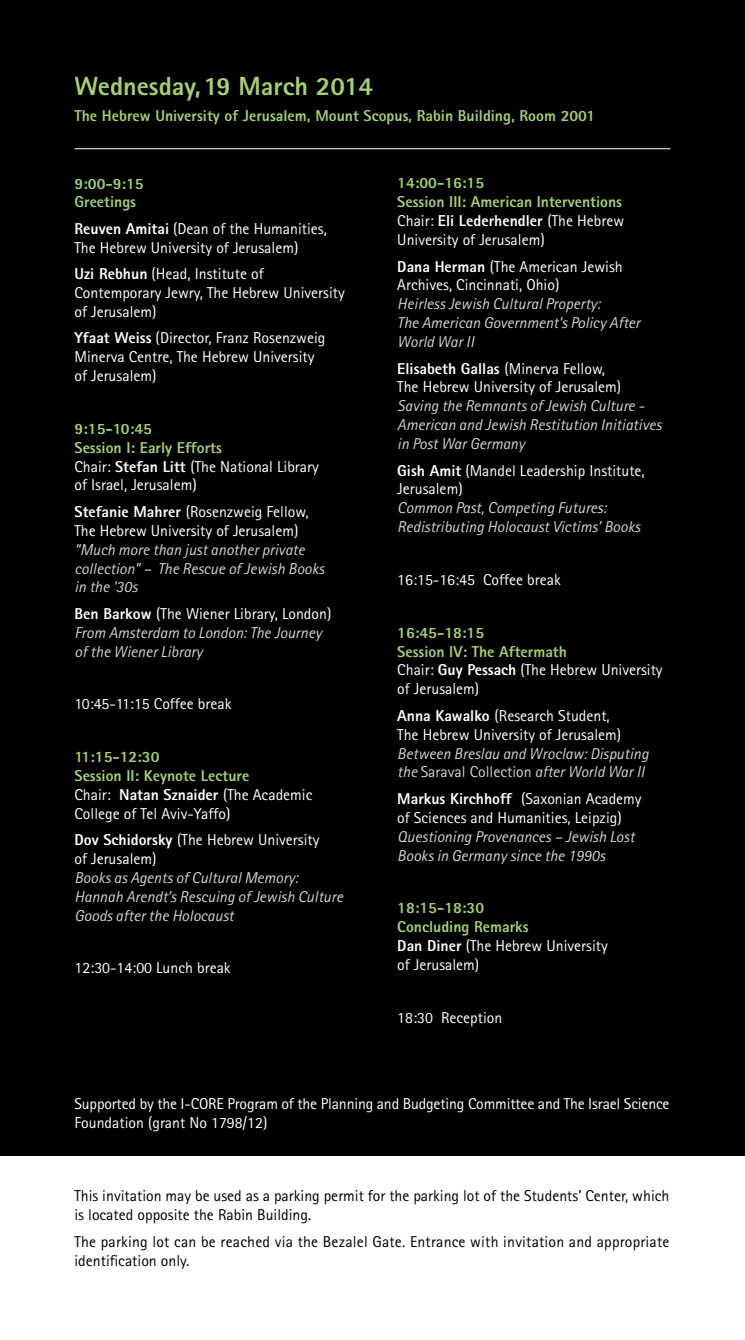
<style>
.page{position:relative;width:745px;height:1340px;background:#fff}
.page>*{position:absolute;margin:0;border:0;box-sizing:border-box;transform-origin:0 0}
.t1{font:800 26.25px "Rotis Sans Serif";color:#a5d171}
.t2{font:15.75px/18.9px "Rotis Sans Serif";color:#fff}
.t3{font:italic 15.75px/18.9px "Rotis Sans Serif";color:#d1d3d4}
.t4{font:15.75px/18.9px "Rotis Sans Serif";color:#000}
.t5{font:800 15.75px/18.9px "Rotis Sans Serif";color:#a5d171}
.s1{font-weight:800}
.s2{font-weight:800;color:#a5d171}
.s3{font-weight:800;font-style:normal;color:#fff}
.s4{font-style:normal;color:#fff}
.s5{font-weight:400;color:#fff}
.s6{color:#fff}
.s7{font-style:normal}
</style>
<div class="page">
<div style="left:0;top:0;width:744px;height:1155px;background:#000"></div>
<hr style="left:74px;top:148px;width:596px;height:1px;background:#fff">
<h1 class="t1" style="left:74px;top:69px;width:300px">Wednesday, 19 March 2014</h1>
<p class="t5" style="left:74px;top:106px;width:522px">The Hebrew University of Jerusalem, Mount Scopus, Rabin Building, Room 2001</p>
<p class="t5" style="left:74px;top:173px;width:71px">9:00-9:15<br>Greetings</p>
<p class="t2" style="left:74px;top:219px;width:254px"><span class="s1">Reuven Amitai</span> (Dean of the Humanities,<br>The Hebrew University of Jerusalem)</p>
<p class="t2" style="left:74px;top:264px;width:272px"><span class="s1">Uzi Rebhun</span> (Head, Institute of<br>Contemporary Jewry, The Hebrew University of Jerusalem)</p>
<p class="t2" style="left:74px;top:328px;width:252px"><span class="s1">Yfaat Weiss</span> (Director, Franz Rosenzweig<br>Minerva Centre, The Hebrew University of Jerusalem)</p>
<p class="t2" style="left:74px;top:419px;width:246px"><span class="s2">9:15-10:45<br>Session I: Early Efforts<br></span>Chair: <span class="s1">Stefan Litt</span> (The National Library of Israel, Jerusalem)</p>
<p class="t2" style="left:74px;top:502px;width:235px"><span class="s1">Stefanie Mahrer</span> (Rosenzweig Fellow,<br>The Hebrew University of Jerusalem)</p>
<p class="t3" style="left:74px;top:540px;width:251px">“Much more than just another private collection” – The Rescue of Jewish Books in the ‘30s</p>
<p class="t3" style="left:74px;top:604px;width:258px"><span class="s3">Ben Barkow</span> <span class="s4">(The Wiener Library, London)<br></span>From Amsterdam to London: The Journey of the Wiener Library</p>
<p class="t2" style="left:74px;top:694px;width:158px">10:45-11:15 Coffee break</p>
<p class="t2" style="left:74px;top:747px;width:239px"><span class="s2">11:15-12:30<br>Session II: Keynote Lecture<br></span>Chair: <span class="s1">Natan Sznaider</span> (The Academic<br>College of Tel Aviv-Yaffo)</p>
<p class="t2" style="left:74px;top:830px;width:246px"><span class="s1">Dov Schidorsky</span> (The Hebrew University of Jerusalem)</p>
<p class="t3" style="left:74px;top:868px;width:270px">Books as Agents of Cultural Memory:<br>Hannah Arendt’s Rescuing of Jewish Culture<br>Goods after the Holocaust</p>
<p class="t2" style="left:74px;top:958px;width:158px">12:30-14:00 Lunch break</p>
<p class="t5" style="left:397px;top:173px;width:228px">14:00-16:15<br>Session III: American Interventions<br><span class="s5">Chair:</span> <span class="s6">Eli Lederhendler</span> <span class="s5">(The Hebrew<br>University of Jerusalem)</span></p>
<p class="t2" style="left:397px;top:257px;width:227px"><span class="s1">Dana Herman</span> (The American Jewish<br>Archives, Cincinnati, Ohio)</p>
<p class="t3" style="left:397px;top:295px;width:244px">Heirless Jewish Cultural Property:<br>The American Government’s Policy After<br>World War II</p>
<p class="t2" style="left:397px;top:358px;width:225px"><span class="s1">Elisabeth Gallas</span> (Minerva Fellow,<br>The Hebrew University of Jerusalem)</p>
<p class="t3" style="left:397px;top:397px;width:265px">Saving the Remnants of Jewish Culture -<br>American and Jewish Restitution Initiatives in Post War Germany</p>
<p class="t2" style="left:397px;top:460px;width:249px"><span class="s1">Gish Amit</span> (Mandel Leadership Institute,<br>Jerusalem)</p>
<p class="t3" style="left:397px;top:498px;width:244px">Common Past, Competing Futures:<br>Redistributing Holocaust Victims’ Books</p>
<p class="t2" style="left:397px;top:570px;width:165px">16:15-16:45 Coffee break</p>
<p class="t2" style="left:397px;top:622px;width:267px"><span class="s2">16:45-18:15<br>Session IV: The Aftermath<br></span>Chair: <span class="s1">Guy Pessach</span> (The Hebrew University of Jerusalem)</p>
<p class="t2" style="left:397px;top:706px;width:225px"><span class="s1">Anna Kawalko</span> (Research Student,<br>The Hebrew University of Jerusalem)</p>
<p class="t3" style="left:397px;top:744px;width:253px">Between Breslau and Wroclaw: Disputing the <span class="s7">Saraval Collection</span> after World War II</p>
<p class="t2" style="left:397px;top:789px;width:246px"><span class="s1">Markus Kirchhoff</span> (Saxonian Academy of Sciences and Humanities, Leipzig)</p>
<p class="t3" style="left:397px;top:827px;width:239px">Questioning Provenances – Jewish Lost<br>Books in Germany since the 1990s</p>
<p class="t2" style="left:397px;top:898px;width:212px"><span class="s2">18:15-18:30<br>Concluding Remarks<br></span><span class="s1">Dan Diner</span> (The Hebrew University of Jerusalem)</p>
<p class="t2" style="left:397px;top:1007px;width:106px">18:30 Reception</p>
<p class="t2" style="left:74px;top:1093px;width:596px">Supported by the I-CORE Program of the Planning and Budgeting Committee and The Israel Science<br>Foundation (grant No 1798/12)</p>
<p class="t4" style="left:74px;top:1186px;width:596px">This invitation may be used as a parking permit for the parking lot of the Students’ Center, which is located opposite the Rabin Building.</p>
<p class="t4" style="left:74px;top:1231px;width:596px">The parking lot can be reached via the Bezalel Gate. Entrance with invitation and appropriate identification only.</p>
</div>
